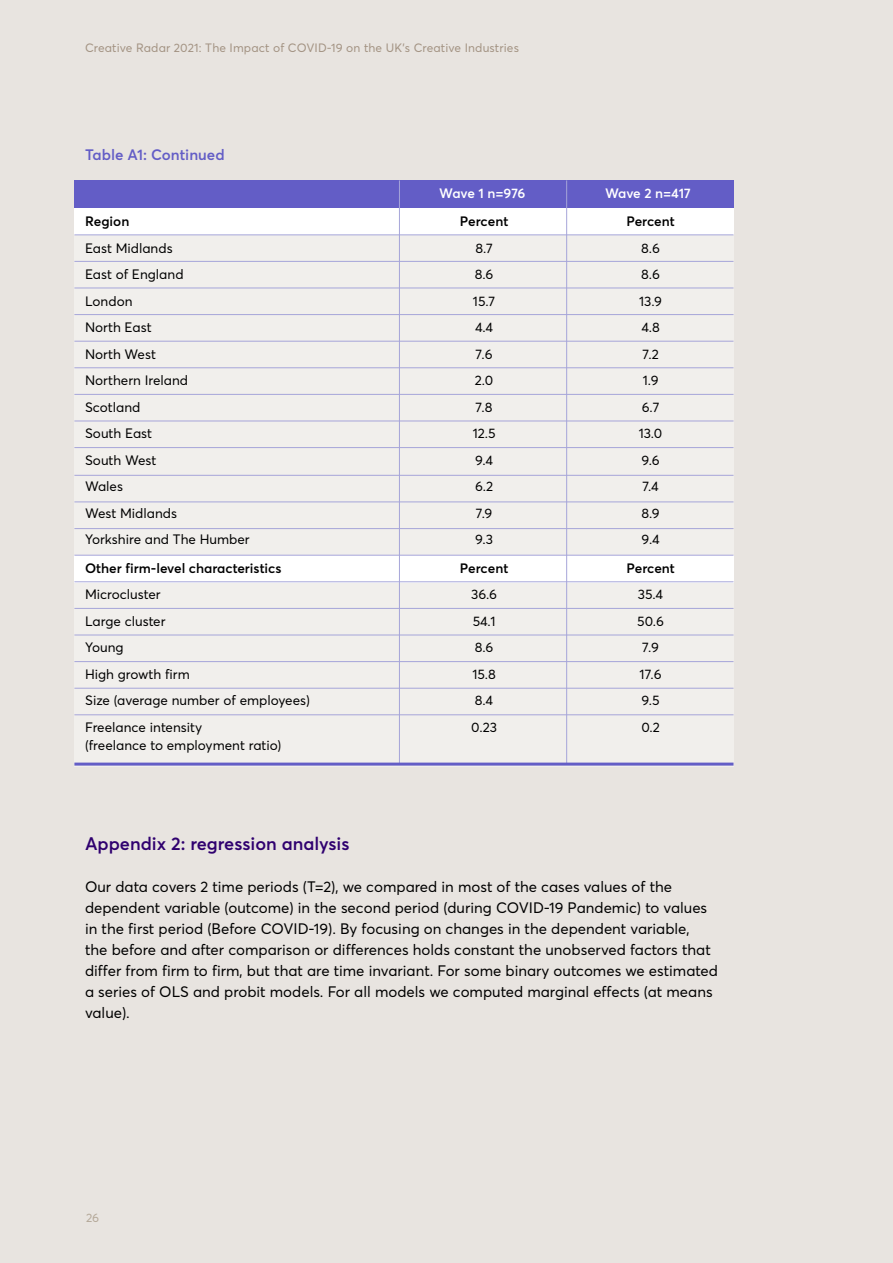
<style>
.page{position:relative;width:893px;height:1263px;background:#e8e4e0}
.page>*{position:absolute;margin:0;border:0;box-sizing:border-box;transform-origin:0 0}
.t1{font:600 18px "Averta";color:#2f006f}
.t2{font:15px/21px "Averta";color:#000}
.t3{font:600 15px "Averta";color:#635dc6}
.t4{font:13.5px "Averta";color:#000}
.t5{font:600 13.5px "Averta";color:#000}
.t6{font:600 13.5px "Averta";letter-spacing:-.025em;color:#fff}
.t7{font:12px "Averta";letter-spacing:.01em;color:#a39383}
.t8{font:12px "Averta";color:#b4a899}
</style>
<div class="page">
<div style="left:74px;top:207px;width:659px;height:27px;background:#fff"></div>
<div style="left:74px;top:235px;width:659px;height:532px;background:#f1efec"></div>
<div style="left:74px;top:555px;width:659px;height:27px;background:#fff"></div>
<div style="left:74px;top:180px;width:659px;height:27px;background:#635dc6"></div>
<hr style="left:566px;top:180px;width:1px;height:584px;background:#a6a5d9">
<hr style="left:399px;top:180px;width:1px;height:584px;background:#a6a5d9">
<hr style="left:74px;top:763px;width:659px;height:3px;background:#635dc6">
<hr style="left:74px;top:261px;width:659px;height:1px;background:#a6a5d9">
<hr style="left:74px;top:234px;width:659px;height:1px;background:#a6a5d9">
<hr style="left:74px;top:528px;width:659px;height:1px;background:#a6a5d9">
<hr style="left:74px;top:288px;width:659px;height:1px;background:#a6a5d9">
<hr style="left:74px;top:555px;width:659px;height:1px;background:#a6a5d9">
<hr style="left:74px;top:314px;width:659px;height:1px;background:#a6a5d9">
<hr style="left:74px;top:581px;width:659px;height:1px;background:#a6a5d9">
<hr style="left:74px;top:341px;width:659px;height:1px;background:#a6a5d9">
<hr style="left:74px;top:608px;width:659px;height:1px;background:#a6a5d9">
<hr style="left:74px;top:367px;width:659px;height:1px;background:#a6a5d9">
<hr style="left:74px;top:635px;width:659px;height:1px;background:#a6a5d9">
<hr style="left:74px;top:394px;width:659px;height:1px;background:#a6a5d9">
<hr style="left:74px;top:661px;width:659px;height:1px;background:#a6a5d9">
<hr style="left:74px;top:421px;width:659px;height:1px;background:#a6a5d9">
<hr style="left:74px;top:475px;width:659px;height:1px;background:#a6a5d9">
<hr style="left:74px;top:688px;width:659px;height:1px;background:#a6a5d9">
<hr style="left:74px;top:447px;width:659px;height:1px;background:#a6a5d9">
<hr style="left:74px;top:501px;width:659px;height:1px;background:#a6a5d9">
<hr style="left:74px;top:714px;width:659px;height:1px;background:#a6a5d9">
<p class="t7" style="left:85px;top:40px;width:435px">Creative Radar 2021: The Impact of COVID-19 on the UK’s Creative Industries</p>
<p class="t3" style="left:85px;top:146px;width:141px">Table A1: Continued</p>
<p class="t6" style="left:439px;top:184px;width:88px">Wave 1 n=976</p>
<p class="t6" style="left:605px;top:184px;width:87px">Wave 2 n=417</p>
<p class="t5" style="left:85px;top:213px;width:46px">Region</p>
<p class="t5" style="left:460px;top:213px;width:50px">Percent</p>
<p class="t5" style="left:626px;top:213px;width:50px">Percent</p>
<p class="t4" style="left:85px;top:239px;width:89px">East Midlands</p>
<p class="t4" style="left:475px;top:239px;width:19px">8.7</p>
<p class="t4" style="left:641px;top:239px;width:20px">8.6</p>
<p class="t4" style="left:85px;top:266px;width:100px">East of England</p>
<p class="t4" style="left:475px;top:266px;width:20px">8.6</p>
<p class="t4" style="left:641px;top:266px;width:20px">8.6</p>
<p class="t4" style="left:85px;top:292px;width:49px">London</p>
<p class="t4" style="left:473px;top:292px;width:24px">15.7</p>
<p class="t4" style="left:639px;top:292px;width:24px">13.9</p>
<p class="t4" style="left:85px;top:319px;width:68px">North East</p>
<p class="t4" style="left:475px;top:319px;width:20px">4.4</p>
<p class="t4" style="left:641px;top:319px;width:20px">4.8</p>
<p class="t4" style="left:85px;top:345px;width:72px">North West</p>
<p class="t4" style="left:476px;top:345px;width:18px">7.6</p>
<p class="t4" style="left:642px;top:345px;width:18px">7.2</p>
<p class="t4" style="left:85px;top:372px;width:105px">Northern Ireland</p>
<p class="t4" style="left:475px;top:372px;width:20px">2.0</p>
<p class="t4" style="left:643px;top:372px;width:17px">1.9</p>
<p class="t4" style="left:85px;top:398px;width:57px">Scotland</p>
<p class="t4" style="left:476px;top:398px;width:18px">7.8</p>
<p class="t4" style="left:642px;top:398px;width:19px">6.7</p>
<p class="t4" style="left:85px;top:425px;width:69px">South East</p>
<p class="t4" style="left:473px;top:425px;width:24px">12.5</p>
<p class="t4" style="left:639px;top:425px;width:25px">13.0</p>
<p class="t4" style="left:85px;top:451px;width:73px">South West</p>
<p class="t4" style="left:475px;top:451px;width:20px">9.4</p>
<p class="t4" style="left:641px;top:451px;width:20px">9.6</p>
<p class="t4" style="left:85px;top:478px;width:39px">Wales</p>
<p class="t4" style="left:475px;top:478px;width:20px">6.2</p>
<p class="t4" style="left:642px;top:478px;width:18px">7.4</p>
<p class="t4" style="left:85px;top:504px;width:93px">West Midlands</p>
<p class="t4" style="left:476px;top:504px;width:18px">7.9</p>
<p class="t4" style="left:641px;top:504px;width:20px">8.9</p>
<p class="t4" style="left:85px;top:531px;width:166px">Yorkshire and The Humber</p>
<p class="t4" style="left:475px;top:531px;width:19px">9.3</p>
<p class="t4" style="left:641px;top:531px;width:20px">9.4</p>
<p class="t5" style="left:85px;top:559px;width:198px">Other firm-level characteristics</p>
<p class="t5" style="left:460px;top:559px;width:50px">Percent</p>
<p class="t5" style="left:626px;top:559px;width:50px">Percent</p>
<p class="t4" style="left:85px;top:586px;width:77px">Microcluster</p>
<p class="t4" style="left:471px;top:586px;width:28px">36.6</p>
<p class="t4" style="left:638px;top:586px;width:27px">35.4</p>
<p class="t4" style="left:85px;top:612px;width:82px">Large cluster</p>
<p class="t4" style="left:473px;top:612px;width:24px">54.1</p>
<p class="t4" style="left:637px;top:612px;width:28px">50.6</p>
<p class="t4" style="left:85px;top:639px;width:40px">Young</p>
<p class="t4" style="left:475px;top:639px;width:20px">8.6</p>
<p class="t4" style="left:642px;top:639px;width:18px">7.9</p>
<p class="t4" style="left:85px;top:665px;width:106px">High growth firm</p>
<p class="t4" style="left:472px;top:665px;width:25px">15.8</p>
<p class="t4" style="left:640px;top:665px;width:23px">17.6</p>
<p class="t4" style="left:85px;top:692px;width:226px">Size (average number of employees)</p>
<p class="t4" style="left:475px;top:692px;width:20px">8.4</p>
<p class="t4" style="left:641px;top:692px;width:20px">9.5</p>
<p class="t4" style="left:85px;top:718px;width:119px">Freelance intensity</p>
<p class="t4" style="left:471px;top:718px;width:27px">0.23</p>
<p class="t4" style="left:641px;top:718px;width:20px">0.2</p>
<p class="t4" style="left:85px;top:736px;width:198px">(freelance to employment ratio)</p>
<p class="t1" style="left:85px;top:832px;width:266px">Appendix 2: regression analysis</p>
<p class="t2" style="left:85px;top:876px;width:634px">Our data covers 2 time periods (T=2), we compared in most of the cases values of the dependent variable (outcome) in the second period (during COVID-19 Pandemic) to values in the first period (Before COVID-19). By focusing on changes in the dependent variable,<br>the before and after comparison or differences holds constant the unobserved factors that differ from firm to firm, but that are time invariant. For some binary outcomes we estimated a series of OLS and probit models. For all models we computed marginal effects (at means value).</p>
<p class="t8" style="left:86px;top:1210px;width:15px">26</p>
</div>
